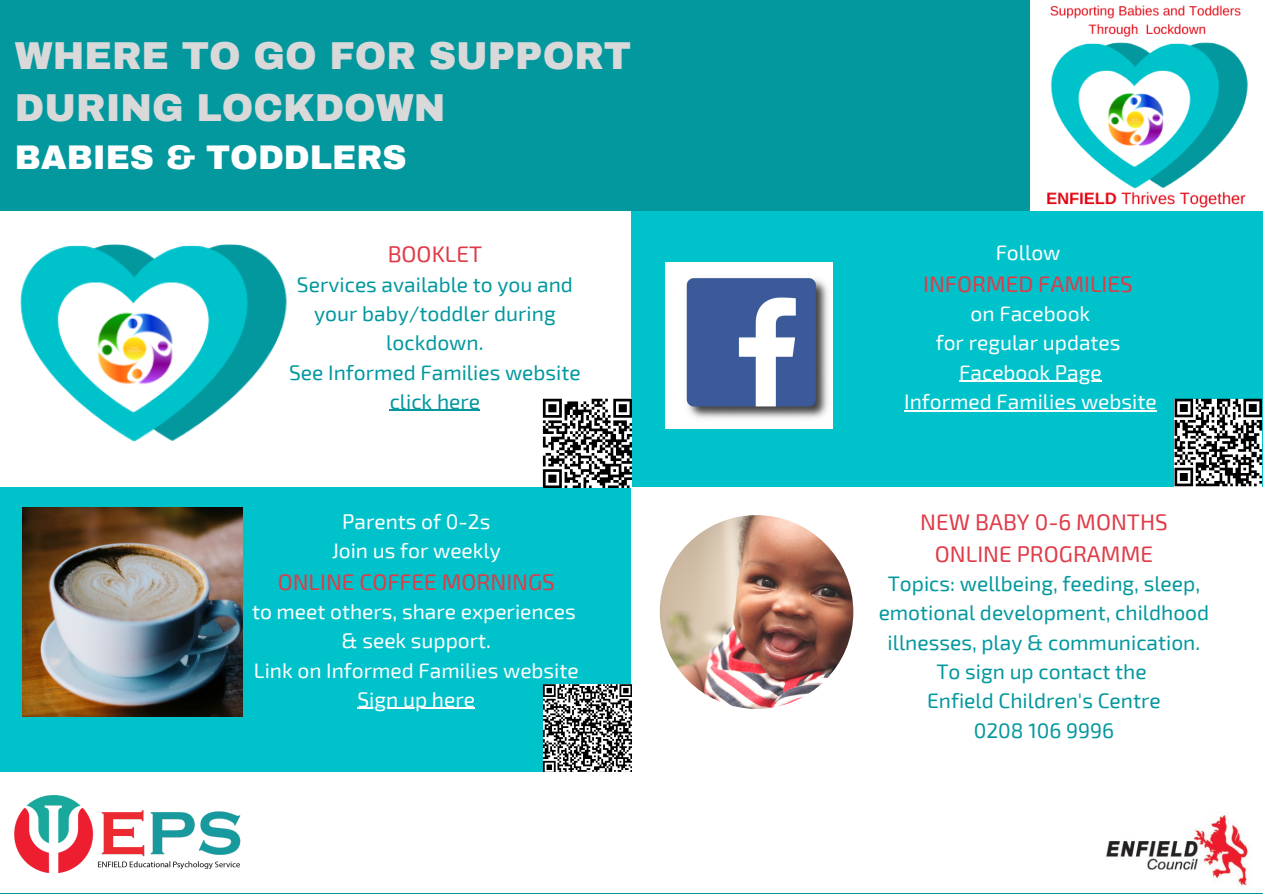
<style>
.page{position:relative;width:1263px;height:894px;background:#fff}
.page>*{position:absolute;margin:0;border:0;box-sizing:border-box;transform-origin:0 0}
.t1{font:900 37.95px "Archivo";color:#d9d9d9}
.t2{font:900 33.45px "Archivo";color:#fff}
.t3{font:22.5px "Exo 2";color:#df3b47}
.t4{font:21px/29.2px "Exo 2";color:#03989e;text-align:center}
.t5{font:21px "Exo 2";color:#fff}
</style>
<div class="page">
<div style="left:0;top:0;width:1263px;height:893px;background:#03989e"></div>
<div style="left:0;top:486px;width:631px;height:286px;background:#00c2cb"></div>
<div style="left:0;top:211px;width:631px;height:275px;background:#fff"></div>
<div style="left:631px;top:211px;width:632px;height:275px;background:#00c2cb"></div>
<div style="left:631px;top:486px;width:632px;height:348px;background:#fff"></div>
<img style="left:660px;top:515px;width:193px;height:193px;border-radius:50%">
<svg style="left:543px;top:684px;width:89px;height:88px;background:#7c7c7c"></svg>
<svg style="left:1174px;top:398px;width:88px;height:88px;background:#7b7d7d"></svg>
<img style="left:20px;top:244px;width:267px;height:198px">
<img style="left:666px;top:262px;width:166px;height:166px">
<img style="left:22px;top:508px;width:220px;height:208px">
<div style="left:0;top:772px;width:1263px;height:120px;background:#fff"></div>
<img style="left:1106px;top:814px;width:142px;height:73px">
<img style="left:1030px;top:0;width:232px;height:210px">
<img style="left:15px;top:795px;width:226px;height:77px">
<svg style="left:543px;top:398px;width:89px;height:89px"></svg>
<hr style="left:959px;top:380px;width:143px;height:2px;background:#fff">
<hr style="left:904px;top:410px;width:253px;height:1px;background:#fff">
<hr style="left:358px;top:707px;width:117px;height:1px;background:#fff">
<hr style="left:390px;top:410px;width:90px;height:1px;background:#03989e">
<p class="t1" style="left:15px;top:35px;width:618px">WHERE TO GO FOR SUPPORT</p>
<p class="t1" style="left:15px;top:88px;width:432px">DURING LOCKDOWN</p>
<p class="t2" style="left:15px;top:139px;width:393px">BABIES &amp; TODDLERS</p>
<p class="t3" style="left:388px;top:240px;width:96px">BOOKLET</p>
<p class="t4" style="left:297px;top:268px;width:277px">Services available to you and your baby/toddler during lockdown.</p>
<p class="t4" style="left:289px;top:356px;width:293px">See Informed Families website</p>
<p class="t4" style="left:390px;top:385px;width:92px">click here</p>
<p class="t5" style="left:342px;top:508px;width:150px">Parents of 0-2s</p>
<p class="t5" style="left:332px;top:537px;width:171px">Join us for weekly</p>
<p class="t3" style="left:278px;top:567px;width:279px">ONLINE COFFEE MORNINGS</p>
<p class="t5" style="left:252px;top:597px;width:325px">to meet others, share experiences</p>
<p class="t5" style="left:342px;top:627px;width:151px">&amp; seek support.</p>
<p class="t5" style="left:254px;top:656px;width:326px">Link on Informed Families website</p>
<p class="t5" style="left:358px;top:685px;width:119px">Sign up here</p>
<p class="t5" style="left:996px;top:239px;width:66px">Follow</p>
<p class="t3" style="left:923px;top:269px;width:211px">INFORMED FAMILIES</p>
<p class="t5" style="left:971px;top:300px;width:121px">on Facebook</p>
<p class="t5" style="left:936px;top:329px;width:186px">for regular updates</p>
<p class="t5" style="left:959px;top:358px;width:144px">Facebook Page</p>
<p class="t5" style="left:904px;top:388px;width:254px">Informed Families website</p>
<p class="t3" style="left:920px;top:508px;width:249px">NEW BABY 0-6 MONTHS</p>
<p class="t3" style="left:935px;top:539px;width:220px">ONLINE PROGRAMME</p>
<p class="t4" style="left:879px;top:568px;width:332px">Topics: wellbeing, feeding, sleep, emotional development, childhood illnesses, play &amp; communication.</p>
<p class="t4" style="left:936px;top:655px;width:212px">To sign up contact the</p>
<p class="t4" style="left:927px;top:685px;width:235px">Enfield Children's Centre</p>
<p class="t4" style="left:974px;top:714px;width:142px">0208 106 9996</p>
</div>
